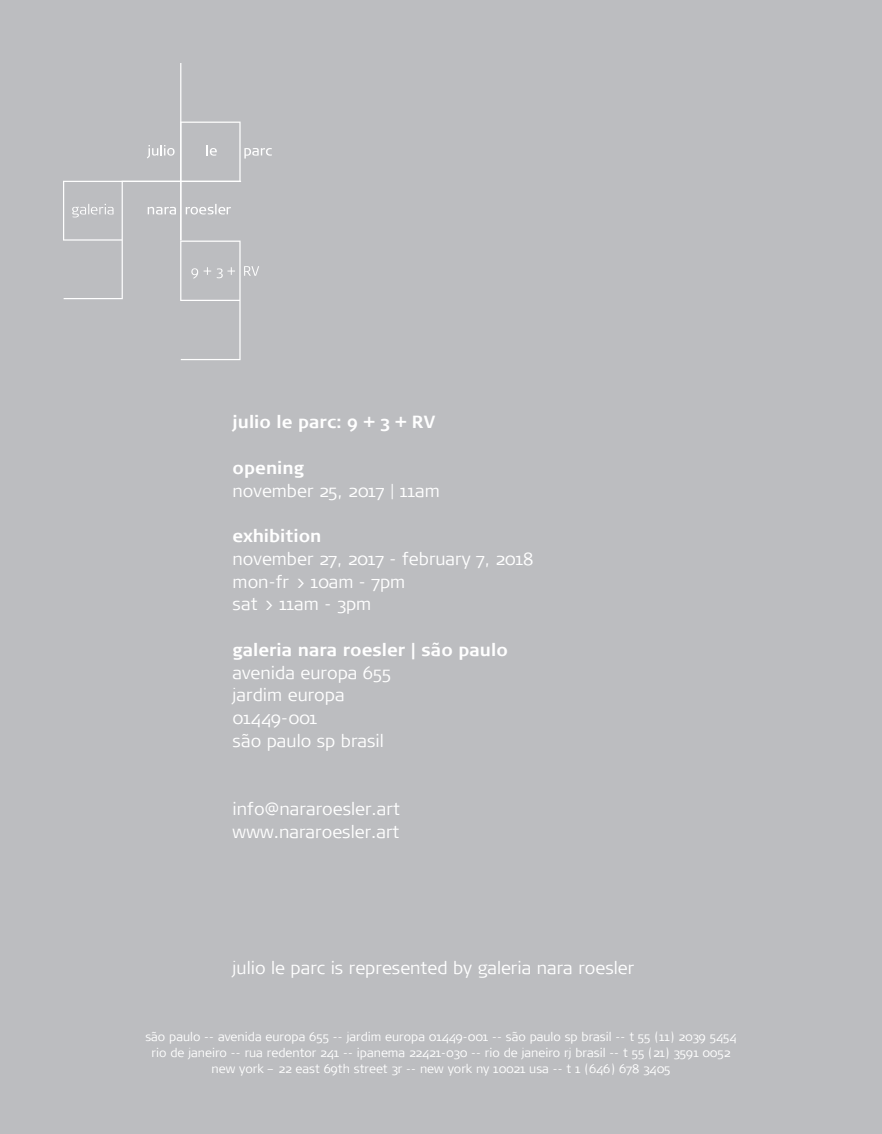
<style>
.page{position:relative;width:882px;height:1134px;background:#bcbdc0}
.page>*{position:absolute;margin:0;border:0;box-sizing:border-box;transform-origin:0 0}
.t1{font:300 17.5px/22.8px "Signa";color:#fff}
.t2{font:700 17.5px "Signa";color:#fff}
.t3{font:300 12.25px/15.8px "Signa";color:#fff;text-align:center}
</style>
<div class="page">
<div style="left:63px;top:63px;width:209px;height:297px;background:#bcbdc0"></div>
<h1 class="t2" style="left:233px;top:412px;width:204px">julio le parc: 9 + 3 + RV</h1>
<h1 class="t2" style="left:233px;top:457px;width:73px">opening</h1>
<h1 class="t1" style="left:233px;top:479px;width:209px">november 25, 2017 | 11am</h1>
<h1 class="t2" style="left:233px;top:526px;width:90px">exhibition</h1>
<h1 class="t1" style="left:233px;top:547px;width:302px">november 27, 2017 - february 7, 2018 mon-fr &gt; 10am - 7pm<br>sat &gt; 11am - 3pm</h1>
<h1 class="t2" style="left:233px;top:639px;width:277px">galeria nara roesler | são paulo</h1>
<h1 class="t1" style="left:233px;top:661px;width:160px">avenida europa 655 jardim europa<br>01449-001<br>são paulo sp brasil</h1>
<h1 class="t1" style="left:233px;top:798px;width:169px">info@nararoesler.art www.nararoesler.art</h1>
<h1 class="t1" style="left:233px;top:957px;width:403px">julio le parc is represented by galeria nara roesler</h1>
<p class="t3" style="left:145px;top:1029px;width:593px">são paulo -- avenida europa 655 -- jardim europa 01449-001 -- são paulo sp brasil -- t 55 (11) 2039 5454 rio de janeiro -- rua redentor 241 -- ipanema 22421-030 -- rio de janeiro rj brasil -- t 55 (21) 3591 0052 new york – 22 east 69th street 3r -- new york ny 10021 usa -- t 1 (646) 678 3405</p>
</div>
